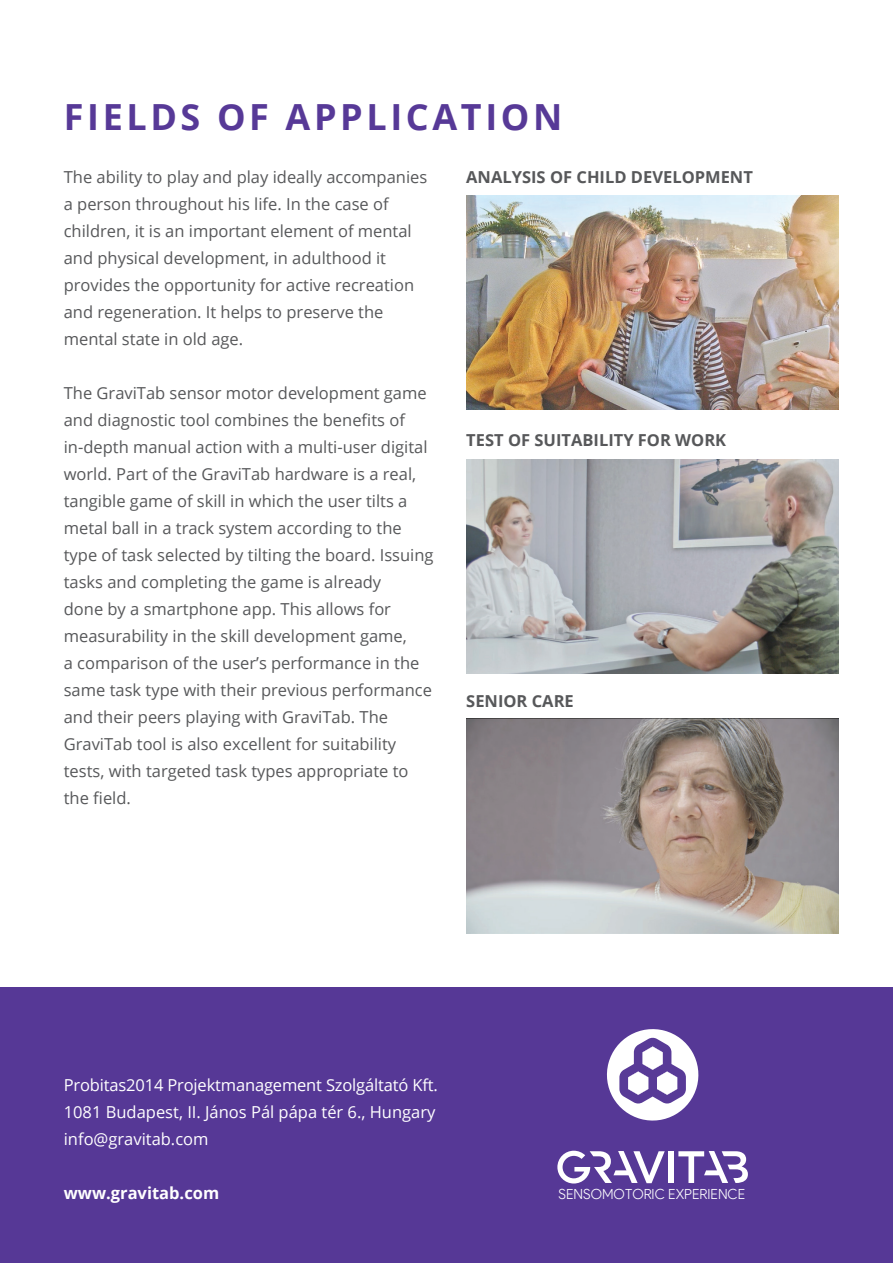
<style>
.page{position:relative;width:893px;height:1263px;background:#fff}
.page>*{position:absolute;margin:0;border:0;box-sizing:border-box;transform-origin:0 0}
.t1{font:700 36px "Open Sans";letter-spacing:.1em;color:#573997}
.t2{font:16.5px/27px "Open Sans";color:#57585a}
.t3{font:16.5px/27px "Open Sans";color:#fff}
.t4{font:700 16.5px "Open Sans";color:#57585a}
.t5{font:700 16.5px "Open Sans";color:#fff}
.t6{font:300 13.95px "Product Sans";color:#fff}
</style>
<div class="page">
<img style="left:466px;top:195px;width:373px;height:215px">
<img style="left:466px;top:459px;width:373px;height:214px">
<img style="left:466px;top:719px;width:373px;height:214px">
<div style="left:0;top:987px;width:893px;height:276px;background:#563896"></div>
<svg style="left:607px;top:1029px;width:92px;height:92px"></svg>
<div style="left:668px;top:1151px;width:5px;height:32px;background:#fff"></div>
<svg style="left:678px;top:1151px;width:70px;height:32px"></svg>
<svg style="left:557px;top:1151px;width:108px;height:32px"></svg>
<h1 class="t1" style="left:64px;top:91px;width:500px">FIELDS OF APPLICATION</h1>
<p class="t2" style="left:64px;top:163px;width:365px">The ability to play and play ideally accompanies a person throughout his life. In the case of children, it is an important element of mental and physical development, in adulthood it provides the opportunity for active recreation and regeneration. It helps to preserve the mental state in old age.</p>
<p class="t2" style="left:64px;top:379px;width:371px">The GraviTab sensor motor development game and diagnostic tool combines the benefits of in-depth manual action with a multi-user digital world. Part of the GraviTab hardware is a real, tangible game of skill in which the user tilts a metal ball in a track system according to the type of task selected by tilting the board. Issuing tasks and completing the game is already<br>done by a smartphone app. This allows for measurability in the skill development game,<br>a comparison of the user’s performance in the same task type with their previous performance and their peers playing with GraviTab. The GraviTab tool is also excellent for suitability tests, with targeted task types appropriate to the field.</p>
<p class="t4" style="left:466px;top:165px;width:288px">ANALYSIS OF CHILD DEVELOPMENT</p>
<p class="t4" style="left:466px;top:428px;width:261px">TEST OF SUITABILITY FOR WORK</p>
<p class="t4" style="left:466px;top:689px;width:109px">SENIOR CARE</p>
<p class="t3" style="left:64px;top:1071px;width:376px">Probitas2014 Projektmanagement Szolgáltató Kft.<br>1081 Budapest, II. János Pál pápa tér 6., Hungary info@gravitab.com</p>
<p class="t5" style="left:64px;top:1181px;width:157px">www.gravitab.com</p>
<p class="t6" style="left:558px;top:1185px;width:188px">SENSOMOTORIC EXPERIENCE</p>
</div>
